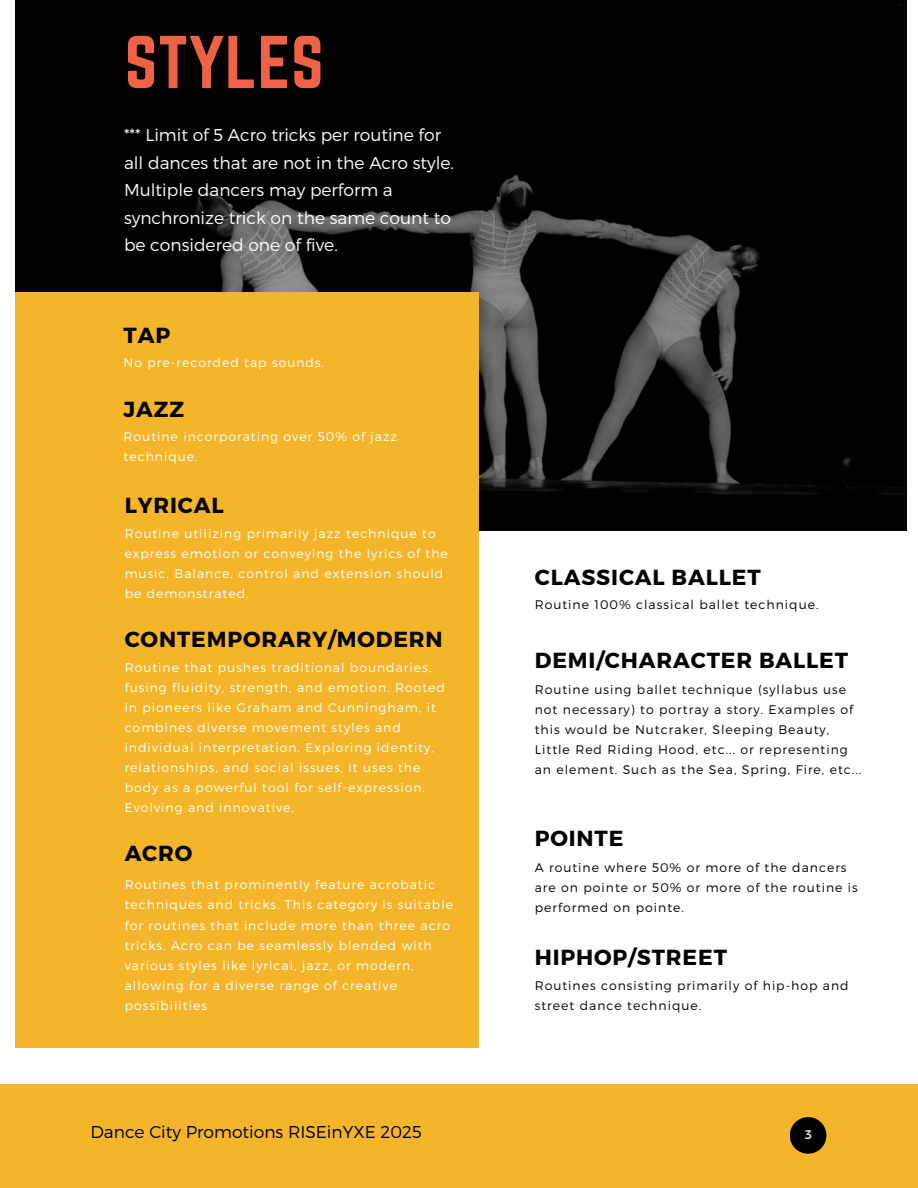
<style>
.page{position:relative;width:918px;height:1188px;background:#fff}
.page>*{position:absolute;margin:0;border:0;box-sizing:border-box;transform-origin:0 0}
.t1{font:65.4px "Norwester";letter-spacing:.01em;color:#f06246}
.t2{font:700 21.75px "Montserrat";letter-spacing:.04em;color:#000}
.t3{font:300 17.1px/27.5px "Montserrat";color:#fff}
.t4{font:300 17.1px "Montserrat";color:#000}
.t5{font:300 12.45px/20.1px "Montserrat";letter-spacing:.08em;color:#fff}
.t6{font:300 12.45px/20.1px "Montserrat";letter-spacing:.08em;color:#000}
.t7{font:12.45px "Montserrat";color:#fff}
</style>
<div class="page">
<div style="left:0;top:1085px;width:918px;height:103px;background:#f4b52a"></div>
<svg style="left:790px;top:1117px;width:36px;height:37px"></svg>
<img style="left:16px;top:0;width:891px;height:531px">
<div style="left:16px;top:292px;width:462px;height:755px;background:#f4b52a"></div>
<h2 class="t1" style="left:125px;top:23px;width:201px">STYLES</h2>
<h2 class="t3" style="left:124px;top:121px;width:332px">*** Limit of 5 Acro tricks per routine for all dances that are not in the Acro style.<br>Multiple dancers may perform a synchronize trick on the same count to be considered one of five.</h2>
<p class="t2" style="left:124px;top:321px;width:48px">TAP</p>
<p class="t5" style="left:124px;top:352px;width:202px">No pre-recorded tap sounds.</p>
<h3 class="t2" style="left:124px;top:395px;width:62px">JAZZ</h3>
<h2 class="t5" style="left:124px;top:426px;width:275px">Routine incorporating over 50% of jazz technique.</h2>
<p class="t2" style="left:125px;top:491px;width:100px">LYRICAL</p>
<p class="t5" style="left:125px;top:522px;width:325px">Routine utilizing primarily jazz technique to express emotion or conveying the lyrics of the</p>
<h2 class="t5" style="left:125px;top:563px;width:320px">music. Balance, control and extension should be demonstrated.</h2>
<p class="t2" style="left:125px;top:625px;width:319px">CONTEMPORARY/MODERN</p>
<p class="t5" style="left:125px;top:657px;width:322px">Routine that pushes traditional boundaries, fusing fluidity, strength, and emotion. Rooted in pioneers like Graham and Cunningham, it combines diverse movement styles and individual interpretation. Exploring identity, relationships, and social issues, it uses the body as a powerful tool for self-expression.<br>Evolving and innovative,</p>
<h2 class="t2" style="left:125px;top:839px;width:69px">ACRO</h2>
<p class="t5" style="left:125px;top:874px;width:330px">Routines that prominently feature acrobatic techniques and tricks. This category is suitable for routines that include more than three acro tricks. Acro can be seamlessly blended with various styles like lyrical, jazz, or modern, allowing for a diverse range of creative possibilities</p>
<h2 class="t2" style="left:535px;top:563px;width:227px">CLASSICAL BALLET</h2>
<p class="t6" style="left:535px;top:594px;width:285px">Routine 100% classical ballet technique.</p>
<p class="t2" style="left:535px;top:646px;width:315px">DEMI/CHARACTER BALLET</p>
<p class="t6" style="left:535px;top:679px;width:320px">Routine using ballet technique (syllabus use not necessary) to portray a story. Examples of this would be Nutcraker, Sleeping Beauty, Little Red Riding Hood, etc... or representing</p>
<h2 class="t6" style="left:535px;top:759px;width:328px">an element. Such as the Sea, Spring, Fire, etc...</h2>
<p class="t2" style="left:535px;top:824px;width:90px">POINTE</p>
<h2 class="t6" style="left:535px;top:857px;width:325px">A routine where 50% or more of the dancers are on pointe or 50% or more of the routine is</h2>
<p class="t6" style="left:535px;top:897px;width:151px">performed on pointe.</p>
<p class="t2" style="left:535px;top:943px;width:194px">HIPHOP/STREET</p>
<h2 class="t6" style="left:535px;top:975px;width:315px">Routines consisting primarily of hip-hop and street dance technique.</h2>
<h1 class="t4" style="left:90px;top:1121px;width:333px">Dance City Promotions RISEinYXE 2025</h1>
<p class="t7" style="left:805px;top:1126px;width:8px">3</p>
</div>
